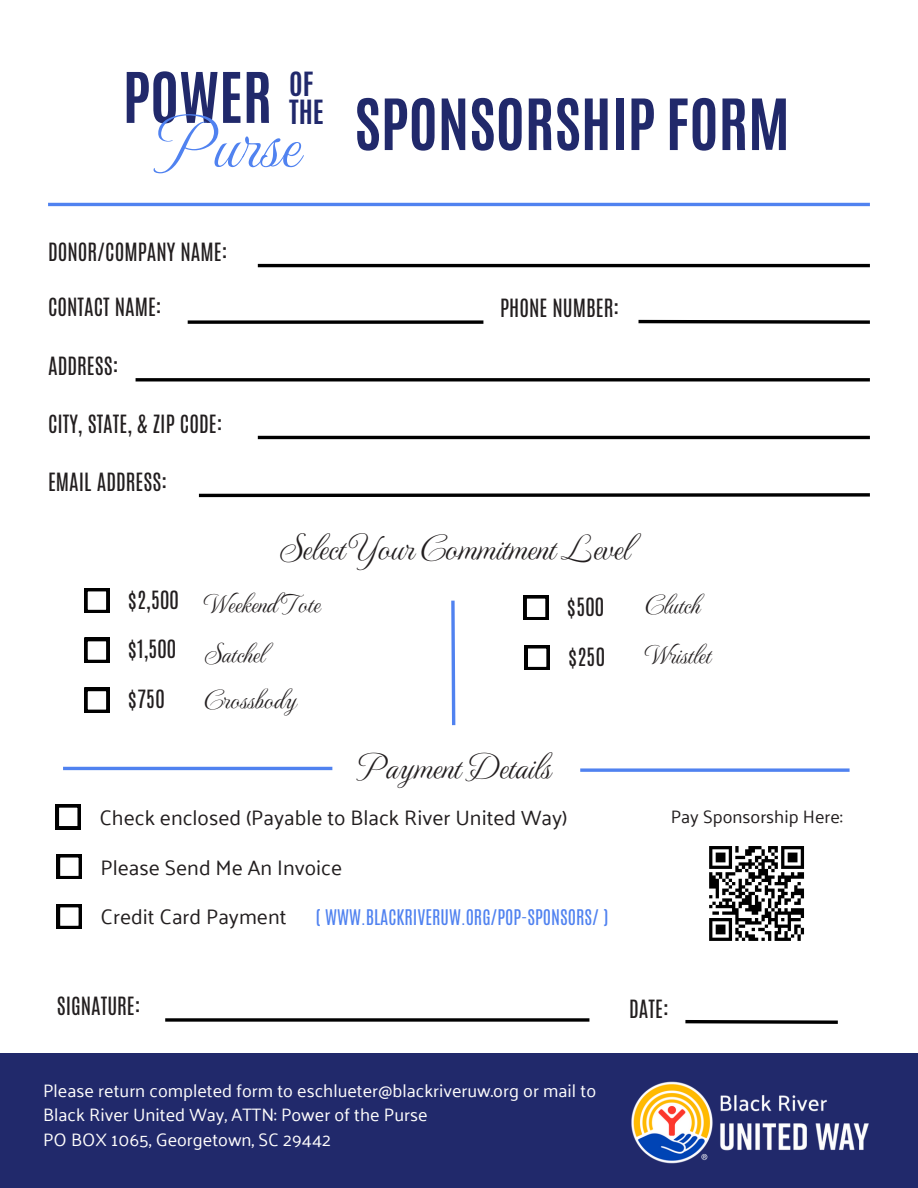
<style>
.page{position:relative;width:918px;height:1188px;background:#fff}
.page>*{position:absolute;margin:0;border:0;box-sizing:border-box;transform-origin:0 0}
.t1{font:74.4px "Monte Carlo";color:#5082f0}
.t2{font:700 60px "Antonio";color:#21296b}
.t3{font:700 59.25px "Antonio";color:#21296b}
.t4{font:36px "Monte Carlo";color:#221e1f}
.t5{font:700 27.9px "Antonio";color:#21296b}
.t6{font:27px "Monte Carlo";color:#221e1f}
.t7{font:21px "Antonio";color:#221e1f}
.t8{font:21px "Palanquin";color:#221e1f}
.t9{font:18px/24.8px "Palanquin";color:#fefdfc}
.t10{font:18px "Antonio";color:#5082f0}
.t11{font:18px "Palanquin";color:#221e1f}
</style>
<div class="page">
<hr style="left:258px;top:264px;width:612px;height:3px;background:#000">
<svg style="left:188px;top:320px;width:295px;height:4px"></svg>
<svg style="left:638px;top:319px;width:232px;height:5px"></svg>
<svg style="left:198px;top:493px;width:672px;height:5px"></svg>
<hr style="left:136px;top:378px;width:734px;height:3px;background:#000">
<hr style="left:258px;top:436px;width:612px;height:3px;background:#000">
<svg style="left:84px;top:588px;width:25px;height:25px"></svg>
<svg style="left:84px;top:638px;width:25px;height:25px"></svg>
<svg style="left:84px;top:688px;width:25px;height:25px"></svg>
<svg style="left:524px;top:595px;width:24px;height:25px"></svg>
<svg style="left:525px;top:645px;width:24px;height:25px"></svg>
<svg style="left:451px;top:600px;width:5px;height:126px"></svg>
<hr style="left:63px;top:767px;width:269px;height:3px;background:#5082f0">
<svg style="left:580px;top:768px;width:270px;height:4px"></svg>
<svg style="left:56px;top:804px;width:24px;height:25px"></svg>
<svg style="left:57px;top:854px;width:25px;height:25px"></svg>
<svg style="left:57px;top:904px;width:25px;height:25px"></svg>
<svg style="left:685px;top:1020px;width:153px;height:4px"></svg>
<div style="left:0;top:1053px;width:918px;height:135px;background:#21296b"></div>
<svg style="left:709px;top:846px;width:95px;height:95px"></svg>
<hr style="left:48px;top:203px;width:822px;height:3px;background:#5082f0">
<img style="left:631px;top:1081px;width:238px;height:83px">
<svg style="left:165px;top:1018px;width:424px;height:4px;background:#272727"></svg>
<p class="t3" style="left:123px;top:55px;width:151px">POWER</p>
<p class="t5" style="left:289px;top:65px;width:26px">OF</p>
<p class="t5" style="left:289px;top:92px;width:36px">THE</p>
<p class="t1" style="left:154px;top:77px;width:145px">Purse</p>
<h6 class="t7" style="left:48px;top:237px;width:181px">DONOR/COMPANY NAME:</h6>
<p class="t2" style="left:354px;top:81px;width:437px">SPONSORSHIP FORM</p>
<h2 class="t7" style="left:48px;top:292px;width:115px">CONTACT NAME:</h2>
<h4 class="t7" style="left:500px;top:293px;width:120px">PHONE NUMBER:</h4>
<h6 class="t7" style="left:48px;top:351px;width:72px">ADDRESS:</h6>
<h6 class="t7" style="left:48px;top:409px;width:176px">CITY, STATE, &amp; ZIP CODE:</h6>
<h1 class="t7" style="left:48px;top:467px;width:120px">EMAIL ADDRESS:</h1>
<h3 class="t7" style="left:128px;top:585px;width:52px">$2,500</h3>
<p class="t7" style="left:128px;top:634px;width:50px">$1,500</p>
<h5 class="t7" style="left:128px;top:684px;width:38px">$750</h5>
<h6 class="t4" style="left:278px;top:515px;width:353px">Select Your Commitment Level</h6>
<p class="t6" style="left:203px;top:579px;width:118px">Weekend Tote</p>
<p class="t6" style="left:203px;top:630px;width:62px">Satchel</p>
<h5 class="t6" style="left:203px;top:675px;width:94px">Crossbody</h5>
<p class="t7" style="left:567px;top:592px;width:38px">$500</p>
<p class="t7" style="left:568px;top:642px;width:38px">$250</p>
<h2 class="t4" style="left:357px;top:735px;width:194px">Payment Details</h2>
<h3 class="t6" style="left:644px;top:581px;width:56px">Clutch</h3>
<p class="t6" style="left:644px;top:631px;width:67px">Wristlet</p>
<h5 class="t8" style="left:99px;top:805px;width:469px">Check enclosed (Payable to Black River United Way)</h5>
<p class="t8" style="left:101px;top:855px;width:243px">Please Send Me An Invoice</p>
<p class="t8" style="left:101px;top:905px;width:188px">Credit Card Payment</p>
<h5 class="t10" style="left:316px;top:905px;width:294px">( WWW.BLACKRIVERUW.ORG/POP-SPONSORS/ )</h5>
<p class="t11" style="left:671px;top:806px;width:173px">Pay Sponsorship Here:</p>
<p class="t7" style="left:57px;top:991px;width:85px">SIGNATURE:</p>
<p class="t9" style="left:43px;top:1078px;width:554px">Please return completed form to eschlueter@blackriveruw.org or mail to<br>Black River United Way, ATTN: Power of the Purse</p>
<h5 class="t9" style="left:43px;top:1128px;width:289px">PO BOX 1065, Georgetown, SC 29442</h5>
<h6 class="t7" style="left:629px;top:994px;width:41px">DATE:</h6>
</div>
